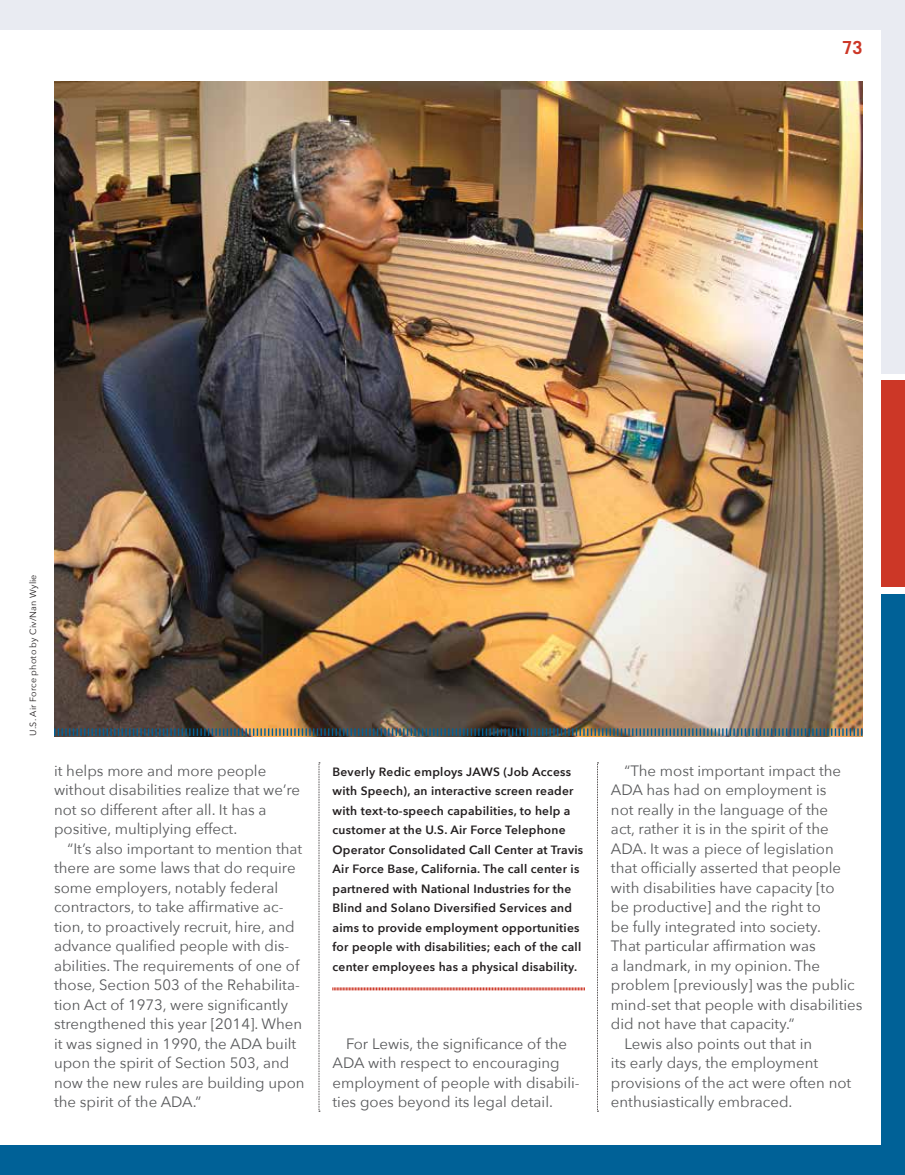
<style>
.page{position:relative;width:905px;height:1175px;background:#fff}
.page>*{position:absolute;margin:0;border:0;box-sizing:border-box;transform-origin:0 0}
.t1{font:700 18px "Trade Gothic";color:#cc3727}
.t2{font:15px/19.5px "Avenir Next";color:#58595b}
.t3{font:600 12px/19.5px "Avenir Next";letter-spacing:.02em;color:#231f20}
.t4{font:9px "Avenir Next";letter-spacing:.025em;color:#231f20}
</style>
<div class="page">
<div style="left:0;top:0;width:904px;height:29px;background:#e9ebf2"></div>
<div style="left:881px;top:0;width:23px;height:373px;background:#e9ebf2"></div>
<div style="left:881px;top:594px;width:23px;height:580px;background:#006197"></div>
<div style="left:0;top:1145px;width:904px;height:29px;background:#006197"></div>
<div style="left:881px;top:380px;width:23px;height:207px;background:#cc3727"></div>
<svg style="left:597px;top:762px;width:1px;height:349px"></svg>
<svg style="left:318px;top:762px;width:2px;height:349px"></svg>
<img style="left:54px;top:81px;width:808px;height:646px">
<svg style="left:332px;top:987px;width:253px;height:3px"></svg>
<img style="left:54px;top:727px;width:809px;height:10px">
<p class="t1" style="left:842px;top:37px;width:22px">73</p>
<p class="t4" style="left:25px;top:736px;width:163px;rotate:-90deg">U.S. Air Force photo by Civ/Nan Wylie</p>
<p class="t2" style="left:54px;top:760px;width:247px">it helps more and more people without disabilities realize that we’re not so different after all. It has a positive, multiplying effect.</p>
<p class="t2" style="left:54px;top:838px;width:252px;text-indent:14px">“It’s also important to mention that there are some laws that do require some employers, notably federal contractors, to take affirmative ac&shy;tion, to proactively recruit, hire, and advance qualified people with dis&shy;abilities. The requirements of one of those, Section 503 of the Rehabilita&shy;tion Act of 1973, were significantly strengthened this year [2014]. When it was signed in 1990, the ADA built upon the spirit of Section 503, and now the new rules are building upon the spirit of the ADA.”</p>
<p class="t3" style="left:332px;top:761px;width:252px">Beverly Redic employs JAWS (Job Access with Speech), an interactive screen reader with text-to-speech capabilities, to help a customer at the U.S. Air Force Telephone Operator Consolidated Call Center at Travis Air Force Base, California. The call center is partnered with National Industries for the Blind and Solano Diversified Services and aims to provide employment opportunities for people with disabilities; each of the call center employees has a physical disability.</p>
<p class="t2" style="left:332px;top:1033px;width:249px;text-indent:14px">For Lewis, the significance of the ADA with respect to encouraging employment of people with disabili&shy;ties goes beyond its legal detail.</p>
<p class="t2" style="left:624px;top:760px;width:218px">“The most important impact the</p>
<p class="t2" style="left:611px;top:779px;width:217px">ADA has had on employment is</p>
<p class="t2" style="left:611px;top:799px;width:218px">not really in the language of the</p>
<p class="t2" style="left:611px;top:818px;width:219px">act, rather it is in the spirit of the</p>
<p class="t2" style="left:611px;top:838px;width:224px">ADA. It was a piece of legislation</p>
<p class="t2" style="left:611px;top:857px;width:232px">that officially asserted that people</p>
<p class="t2" style="left:611px;top:877px;width:225px">with disabilities have capacity [to</p>
<p class="t2" style="left:611px;top:896px;width:211px">be productive] and the right to</p>
<p class="t2" style="left:611px;top:916px;width:211px">be fully integrated into society.</p>
<p class="t2" style="left:611px;top:935px;width:206px">That particular affirmation was</p>
<p class="t2" style="left:611px;top:955px;width:211px">a landmark, in my opinion. The</p>
<p class="t2" style="left:611px;top:974px;width:245px">problem [previously] was the public</p>
<p class="t2" style="left:611px;top:994px;width:253px">mind-set that people with disabilities</p>
<p class="t2" style="left:611px;top:1013px;width:185px">did not have that capacity.”</p>
<p class="t2" style="left:624px;top:1033px;width:189px">Lewis also points out that in</p>
<p class="t2" style="left:611px;top:1052px;width:209px">its early days, the employment</p>
<p class="t2" style="left:611px;top:1072px;width:242px">provisions of the act were often not</p>
<p class="t2" style="left:611px;top:1091px;width:183px">enthusiastically embraced.</p>
</div>
